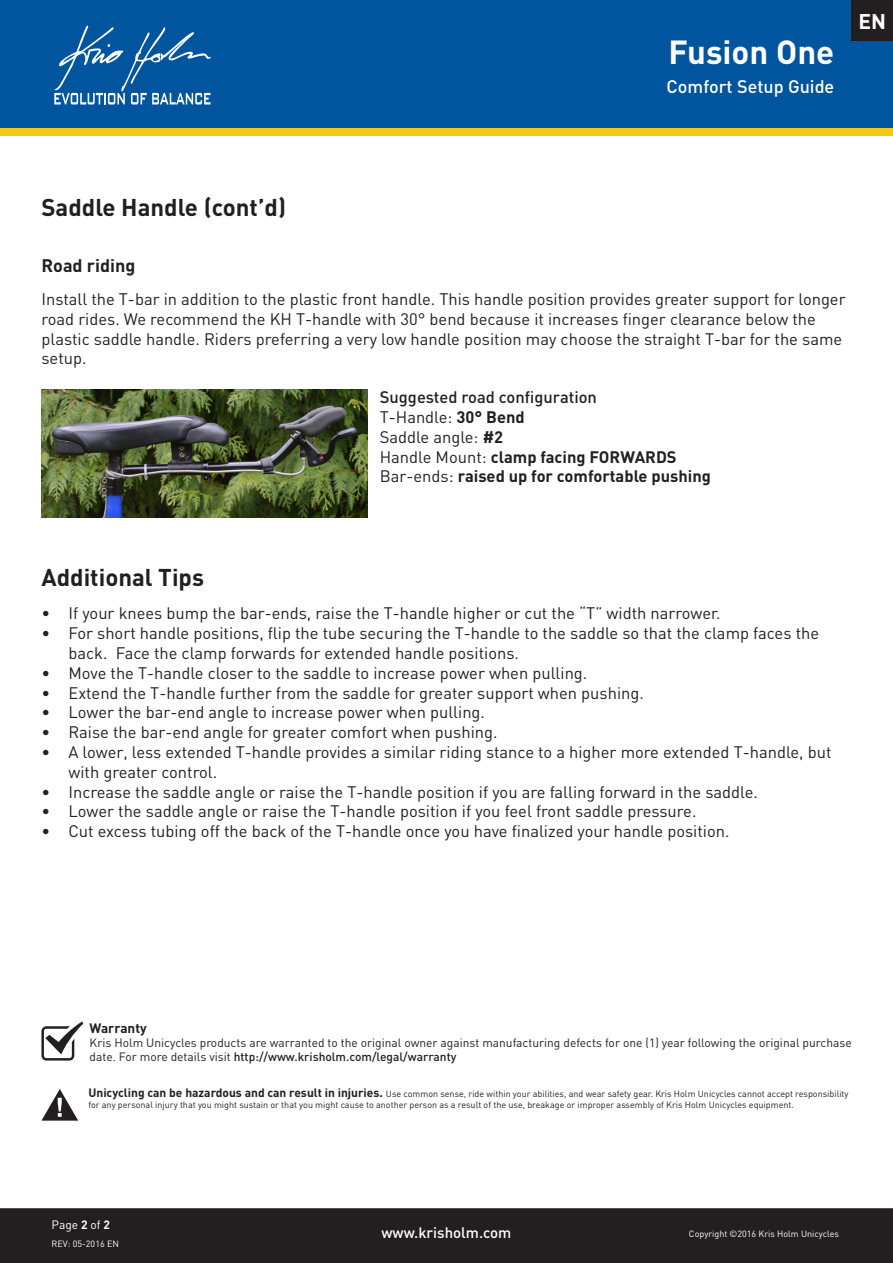
<style>
.page{position:relative;width:893px;height:1263px;background:#fff}
.page>*{position:absolute;margin:0;border:0;box-sizing:border-box;transform-origin:0 0}
.t1{font:700 33px "DIN";color:#fff}
.Section_Title_1{font:700 24px "DIN";color:#231f20}
.t2{font:700 21px "DIN";color:#fff}
.t3{font:500 18px "DIN";color:#fff}
.Section_Title_2{font:700 18px "DIN";color:#231f20}
.t4{font:16.5px/19.8px "DIN";color:#231f20}
.t5{font:700 16.5px "DIN";color:#231f20}
.t6{font:500 16.5px "DIN";color:#231f20}
.t7{font:500 15px "DIN";color:#fff}
.t8{font:700 13.5px "DIN";color:#231f20}
.t9{font:12px/14.4px "DIN";color:#231f20}
.t10{font:12px "DIN";color:#fff}
.t11{font:9px/10.8px "DIN";color:#231f20}
.t12{font:9px "DIN";color:#fff}
.s1{font-weight:700}
.s2{font-weight:400}
.s3{font-weight:500}
.s4{font-weight:700;font-size:12px}
</style>
<div class="page">
<div style="left:0;top:0;width:893px;height:134px;background:#00559e"></div>
<svg style="left:54px;top:25px;width:157px;height:79px"></svg>
<div style="left:0;top:128px;width:893px;height:8px;background:#f4c915"></div>
<div style="left:851px;top:0;width:42px;height:40px;background:#231f20"></div>
<div style="left:0;top:1208px;width:893px;height:55px;background:#231f20"></div>
<svg style="left:41px;top:1089px;width:37px;height:32px"></svg>
<svg style="left:41px;top:1021px;width:42px;height:39px"></svg>
<img style="left:41px;top:389px;width:327px;height:128px">
<h1 class="t1" style="left:669px;top:30px;width:167px">Fusion One</h1>
<p class="t3" style="left:667px;top:75px;width:169px">Comfort Setup Guide</p>
<p class="t2" style="left:858px;top:7px;width:29px">EN</p>
<p class="Section_Title_1" style="left:41px;top:192px;width:246px">Saddle Handle (cont’d)</p>
<p class="Section_Title_2" style="left:41px;top:253px;width:95px">Road riding</p>
<p class="t4" style="left:41px;top:289px;width:806px">Install the T-bar in addition to the plastic front handle. This handle position provides greater support for longer road rides. We recommend the KH T-handle with 30° bend because it increases finger clearance below the plastic saddle handle. Riders preferring a very low handle position may choose the straight T-bar for the same setup.</p>
<p class="t6" style="left:380px;top:387px;width:219px">Suggested road configuration</p>
<p class="t4" style="left:380px;top:407px;width:146px">T-Handle: <span class="s1">30° Bend</span></p>
<p class="t4" style="left:380px;top:427px;width:125px">Saddle angle: <span class="s1">#2</span></p>
<p class="t5" style="left:380px;top:446px;width:298px"><span class="s2">Handle Mount:</span> clamp facing FORWARDS</p>
<p class="t5" style="left:380px;top:466px;width:333px"><span class="s2">Bar-ends:</span> raised up for comfortable pushing</p>
<p class="Section_Title_1" style="left:41px;top:562px;width:164px">Additional Tips</p>
<p class="t4" style="left:41px;top:603px;width:681px">• If your knees bump the bar-ends, raise the T-handle higher or cut the “T” width narrower.</p>
<p class="t4" style="left:68px;top:623px;width:752px;text-indent:-27px">• For short handle positions, flip the tube securing the T-handle to the saddle so that the clamp faces the back. Face the clamp forwards for extended handle positions.</p>
<p class="t4" style="left:41px;top:663px;width:547px">• Move the T-handle closer to the saddle to increase power when pulling.</p>
<p class="t4" style="left:41px;top:682px;width:604px">• Extend the T-handle further from the saddle for greater support when pushing.</p>
<p class="t4" style="left:41px;top:702px;width:445px">• Lower the bar-end angle to increase power when pulling.</p>
<p class="t4" style="left:41px;top:722px;width:458px">• Raise the bar-end angle for greater comfort when pushing.</p>
<p class="t4" style="left:68px;top:742px;width:764px;text-indent:-27px">• A lower, less extended T-handle provides a similar riding stance to a higher more extended T-handle, but with greater control.</p>
<p class="t4" style="left:41px;top:781px;width:718px">• Increase the saddle angle or raise the T-handle position if you are falling forward in the saddle.</p>
<p class="t4" style="left:41px;top:801px;width:656px">• Lower the saddle angle or raise the T-handle position if you feel front saddle pressure.</p>
<p class="t4" style="left:41px;top:821px;width:690px">• Cut excess tubing off the back of the T-handle once you have finalized your handle position.</p>
<p class="t8" style="left:90px;top:1019px;width:59px">Warranty</p>
<p class="t9" style="left:90px;top:1035px;width:764px">Kris Holm Unicycles products are warranted to the original owner against manufacturing defects for one (1) year following the original purchase date. For more details visit <span class="s3">http://www.krisholm.com/legal/warranty</span></p>
<p class="t11" style="left:88px;top:1088px;width:762px"><span class="s4">Unicycling can be hazardous and can result in injuries.</span> Use common sense, ride within your abilities, and wear safety gear. Kris Holm Unicycles cannot accept responsibility for any personal injury that you might sustain or that you might cause to another person as a result of the use, breakage or improper assembly of Kris Holm Unicycles equipment.</p>
<p class="t10" style="left:52px;top:1217px;width:60px">Page <span class="s1">2</span> of <span class="s1">2</span></p>
<p class="t12" style="left:52px;top:1238px;width:69px">REV: 05-2016 EN</p>
<p class="t7" style="left:381px;top:1223px;width:131px">www.krisholm.com</p>
<p class="t12" style="left:689px;top:1228px;width:152px">Copyright ©2016 Kris Holm Unicycles</p>
</div>
